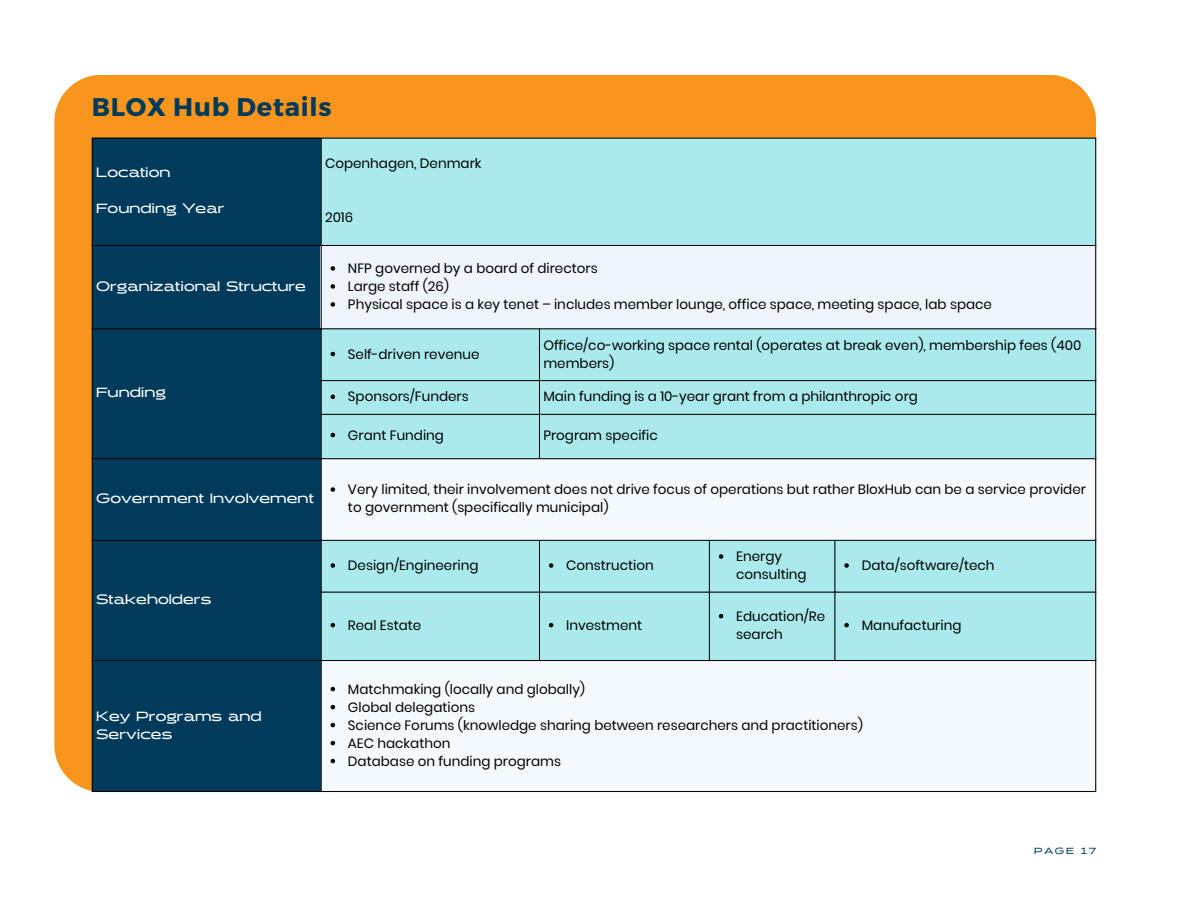
<style>
.page{position:relative;width:1188px;height:918px;background:#fff}
.page>*{position:absolute;margin:0;border:0;box-sizing:border-box;transform-origin:0 0}
.t1{font:700 25.5px "Montserrat";letter-spacing:.03em;color:#003b5c}
.t2{font:13.5px/18px "Poppins";color:#000}
.t3{font:500 13.5px/18px "Halogen Flare";color:#fff}
.t4{font:500 9px "Halogen Flare";letter-spacing:.19em;color:#003b5b}
</style>
<div class="page">
<div style="left:54px;top:75px;width:1042px;height:717px;background:#f9941c;border-radius:47px"></div>
<div style="left:93px;top:139px;width:228px;height:652px;background:#003b5c"></div>
<div style="left:322px;top:139px;width:773px;height:319px;background:#abeaec"></div>
<div style="left:321px;top:245px;width:775px;height:84px;background:#eef5fc"></div>
<svg style="left:322px;top:459px;width:773px;height:332px;fill:#f4f9fd"></svg>
<svg style="left:331px;top:266px;width:4px;height:5px"></svg>
<svg style="left:331px;top:284px;width:4px;height:5px"></svg>
<svg style="left:331px;top:302px;width:4px;height:5px"></svg>
<svg style="left:331px;top:352px;width:4px;height:4px"></svg>
<svg style="left:331px;top:395px;width:4px;height:4px"></svg>
<svg style="left:331px;top:433px;width:4px;height:4px"></svg>
<svg style="left:331px;top:487px;width:4px;height:5px"></svg>
<svg style="left:331px;top:563px;width:4px;height:5px"></svg>
<svg style="left:549px;top:563px;width:4px;height:5px"></svg>
<svg style="left:719px;top:554px;width:4px;height:5px"></svg>
<svg style="left:844px;top:563px;width:5px;height:5px"></svg>
<svg style="left:331px;top:623px;width:4px;height:4px"></svg>
<svg style="left:549px;top:623px;width:4px;height:4px"></svg>
<svg style="left:719px;top:614px;width:4px;height:4px"></svg>
<svg style="left:844px;top:623px;width:5px;height:4px"></svg>
<svg style="left:331px;top:687px;width:4px;height:4px"></svg>
<svg style="left:331px;top:705px;width:4px;height:4px"></svg>
<svg style="left:331px;top:723px;width:4px;height:4px"></svg>
<svg style="left:331px;top:741px;width:4px;height:4px"></svg>
<svg style="left:331px;top:759px;width:4px;height:4px"></svg>
<hr style="left:92px;top:139px;width:1px;height:652px;background:#000">
<hr style="left:321px;top:139px;width:1px;height:652px;background:#000">
<hr style="left:539px;top:329px;width:1px;height:129px;background:#000">
<hr style="left:539px;top:541px;width:1px;height:119px;background:#000">
<hr style="left:709px;top:541px;width:1px;height:119px;background:#000">
<hr style="left:834px;top:541px;width:1px;height:119px;background:#000">
<hr style="left:1095px;top:139px;width:1px;height:652px;background:#000">
<hr style="left:92px;top:138px;width:1004px;height:1px;background:#000">
<hr style="left:92px;top:245px;width:1004px;height:1px;background:#000">
<hr style="left:92px;top:328px;width:1004px;height:1px;background:#000">
<hr style="left:321px;top:380px;width:775px;height:1px;background:#000">
<hr style="left:321px;top:414px;width:775px;height:1px;background:#000">
<hr style="left:92px;top:458px;width:1004px;height:1px;background:#000">
<hr style="left:92px;top:540px;width:1004px;height:1px;background:#000">
<hr style="left:321px;top:592px;width:775px;height:1px;background:#000">
<hr style="left:92px;top:660px;width:1004px;height:1px;background:#000">
<hr style="left:92px;top:791px;width:1004px;height:1px;background:#000">
<h1 class="t1" style="left:92px;top:90px;width:241px">BLOX Hub Details</h1>
<h1 class="t3" style="left:96px;top:164px;width:76px">Location</h1>
<p class="t3" style="left:96px;top:200px;width:130px">Founding Year</p>
<p class="t3" style="left:96px;top:278px;width:211px">Organizational Structure</p>
<p class="t3" style="left:96px;top:384px;width:71px">Funding</p>
<h2 class="t2" style="left:325px;top:154px;width:158px">Copenhagen, Denmark</h2>
<p class="t2" style="left:325px;top:208px;width:30px">2016</p>
<p class="t2" style="left:348px;top:259px;width:251px">NFP governed by a board of directors</p>
<p class="t2" style="left:348px;top:277px;width:103px">Large staff (26)</p>
<p class="t2" style="left:348px;top:295px;width:646px">Physical space is a key tenet – includes member lounge, office space, meeting space, lab space</p>
<h1 class="t2" style="left:348px;top:345px;width:133px">Self-driven revenue</h1>
<p class="t2" style="left:543px;top:336px;width:540px">Office/co-working space rental (operates at break even), membership fees (400</p>
<p class="t2" style="left:543px;top:354px;width:73px">members)</p>
<p class="t2" style="left:348px;top:388px;width:122px">Sponsors/Funders</p>
<p class="t2" style="left:543px;top:388px;width:376px">Main funding is a 10-year grant from a philanthropic org</p>
<p class="t2" style="left:348px;top:426px;width:97px">Grant Funding</p>
<p class="t2" style="left:543px;top:426px;width:116px">Program specific</p>
<p class="t3" style="left:96px;top:490px;width:219px">Government Involvement</p>
<p class="t2" style="left:348px;top:480px;width:739px">Very limited, their involvement does not drive focus of operations but rather BloxHub can be a service provider to government (specifically municipal)</p>
<p class="t3" style="left:96px;top:591px;width:117px">Stakeholders</p>
<p class="t3" style="left:96px;top:708px;width:167px">Key Programs and<br>Services</p>
<p class="t2" style="left:348px;top:556px;width:132px">Design/Engineering</p>
<p class="t2" style="left:566px;top:556px;width:89px">Construction</p>
<p class="t2" style="left:736px;top:547px;width:72px">Energy consulting</p>
<p class="t2" style="left:862px;top:556px;width:134px">Data/software/tech</p>
<p class="t2" style="left:348px;top:616px;width:75px">Real Estate</p>
<p class="t2" style="left:566px;top:616px;width:78px">Investment</p>
<p class="t2" style="left:736px;top:607px;width:90px">Education/Re search</p>
<p class="t2" style="left:862px;top:616px;width:101px">Manufacturing</p>
<p class="t2" style="left:348px;top:680px;width:516px">Matchmaking (locally and globally)<br>Global delegations<br>Science Forums (knowledge sharing between researchers and practitioners)<br>AEC hackathon<br>Database on funding programs</p>
<p class="t4" style="left:1034px;top:847px;width:63px">PAGE 17</p>
</div>
